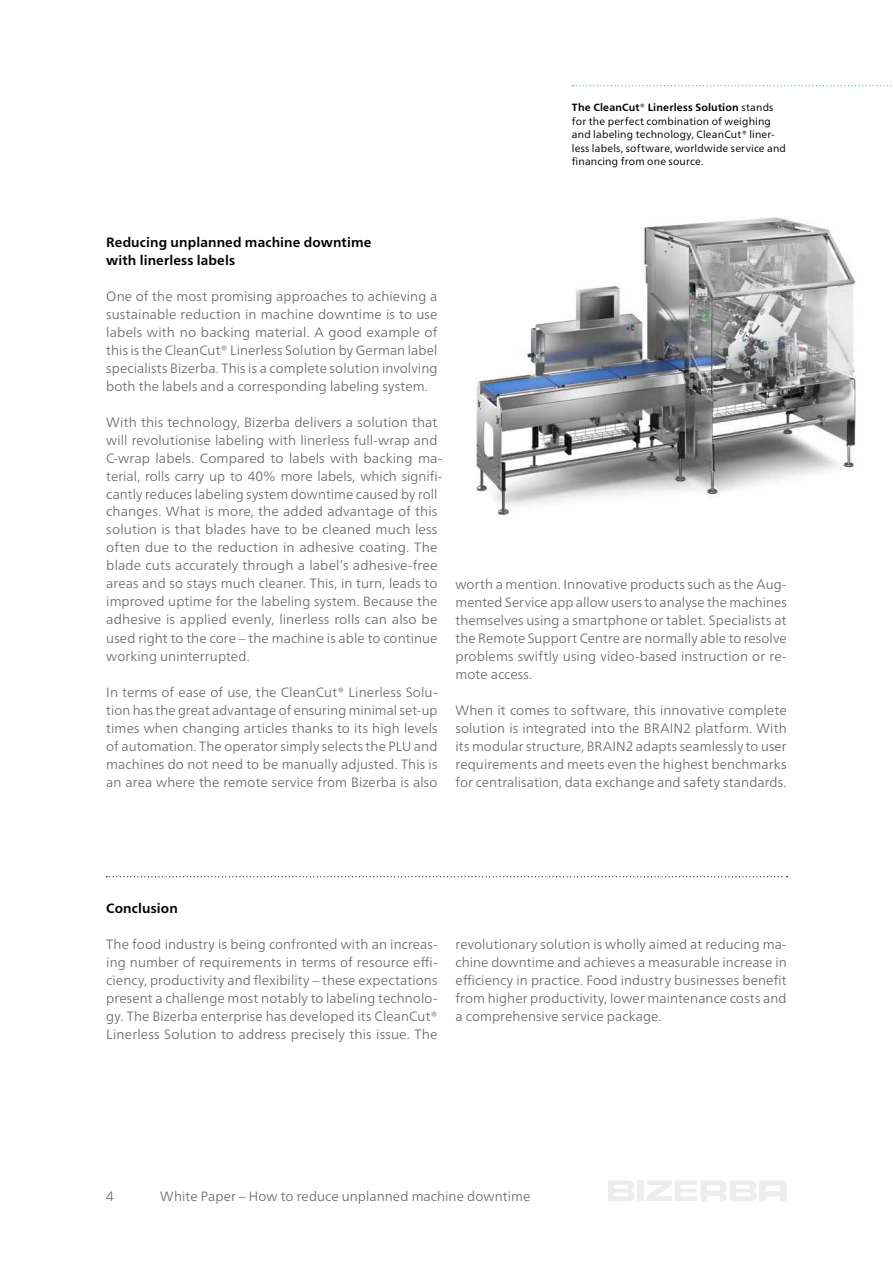
<style>
.page{position:relative;width:893px;height:1263px;background:#fff}
.page>*{position:absolute;margin:0;border:0;box-sizing:border-box;transform-origin:0 0}
.t1{font:300 13.5px/18px "Frutiger Neue LTW1 G";letter-spacing:.005em;color:#646363;text-align:justify}
.t2{font:700 13.5px/18px "Frutiger Neue LTW1 G";letter-spacing:.01em;color:#000}
.t3{font:10.5px/13.5px "Frutiger Neue LT Pro";letter-spacing:.015em;color:#000}
.t4{font:700 10.5px "Frutiger Neue LTW1 G";letter-spacing:.02em;color:#000}
.s1{font-family:"Frutiger Neue LT Pro";font-weight:400}
.s2{font-family:"Frutiger Neue LTW1 G";font-weight:700}
.s3{font-family:"Frutiger LTCYR"}
</style>
<div class="page">
<svg style="left:647px;top:1180px;width:140px;height:21px"></svg>
<div style="left:637px;top:1180px;width:6px;height:21px;background:#ededed"></div>
<svg style="left:608px;top:1180px;width:27px;height:21px"></svg>
<svg style="left:573px;top:85px;width:319px;height:1px"></svg>
<img style="left:475px;top:217px;width:381px;height:298px">
<svg style="left:106px;top:876px;width:682px;height:1px"></svg>
<p class="t4" style="left:572px;top:100px;width:203px">The CleanCut® Linerless Solution <span class="s1">stands</span></p>
<p class="t3" style="left:572px;top:114px;width:216px">for the perfect combination of weighing and labeling technology, CleanCut<span class="s2">®</span> liner&shy;less labels, software, worldwide service and financing from one source.</p>
<p class="t2" style="left:106px;top:232px;width:267px">Reducing unplanned machine downtime with linerless labels</p>
<p class="t1" style="left:106px;top:286px;width:333px">One of the most promising approaches to achieving a sustainable reduction in machine downtime is to use labels with no backing material. A good example of this is the CleanCut® Linerless Solution by German label specialists Bizerba. This is a complete solution involving both the labels and a corresponding labeling system.</p>
<p class="t1" style="left:106px;top:412px;width:337px;text-align:left">With this technology, Bizerba delivers a solution that will revolutionise labeling with linerless full-wrap and C-wrap labels. Compared to labels with backing ma&shy;terial, rolls carry up to <span class="s3">4</span>0% more labels, which signifi&shy;cantly reduces labeling system downtime caused by roll</p>
<p class="t1" style="left:106px;top:501px;width:333px">changes. What is more, the added advantage of this solution is that blades have to be cleaned much less often due to the reduction in adhesive coating. The blade cuts accurately through a label’s adhesive-free areas and so stays much cleaner. This, in turn, leads to improved uptime for the labeling system. Because the adhesive is applied evenly, linerless rolls can also be</p>
<p class="t1" style="left:106px;top:628px;width:333px">used right to the core – the machine is able to continue working uninterrupted.</p>
<p class="t1" style="left:106px;top:682px;width:333px">In terms of ease of use, the CleanCut® Linerless Solu&shy;tion has the great advantage of ensuring minimal set-up times when changing articles thanks to its high levels of automation. The operator simply selects the PLU and machines do not need to be manually adjusted. This is an area where the remote service from Bizerba is also</p>
<p class="t1" style="left:455px;top:574px;width:333px">worth a mention. Innovative products such as the Aug&shy;mented Service app allow users to analyse the machines themselves using a smartphone or tablet. Specialists at the Remote Support Centre are normally able to resolve problems swiftly using video-based instruction or re&shy;mote access.</p>
<p class="t1" style="left:455px;top:700px;width:333px">When it comes to software, this innovative complete solution is integrated into the BRAIN2 platform. With its modular structure, BRAIN2 adapts seamlessly to user requirements and meets even the highest benchmarks for centralisation, data exchange and safety standards.</p>
<p class="t2" style="left:106px;top:898px;width:73px">Conclusion</p>
<p class="t1" style="left:106px;top:934px;width:333px">The food industry is being confronted with an increas&shy;ing number of requirements in terms of resource effi&shy;ciency, productivity and flexibility – these expectations present a challenge most notably to labeling technolo&shy;gy. The Bizerba enterprise has developed its CleanCut® Linerless Solution to address precisely this issue. The</p>
<p class="t1" style="left:455px;top:934px;width:333px">revolutionary solution is wholly aimed at reducing ma&shy;chine downtime and achieves a measurable increase in efficiency in practice. Food industry businesses benefit from higher productivity, lower maintenance costs and a comprehensive service package.</p>
<p class="t1" style="left:106px;top:1186px;width:9px">4</p>
<p class="t1" style="left:160px;top:1186px;width:372px">White Paper – How to reduce unplanned machine downtime</p>
</div>
